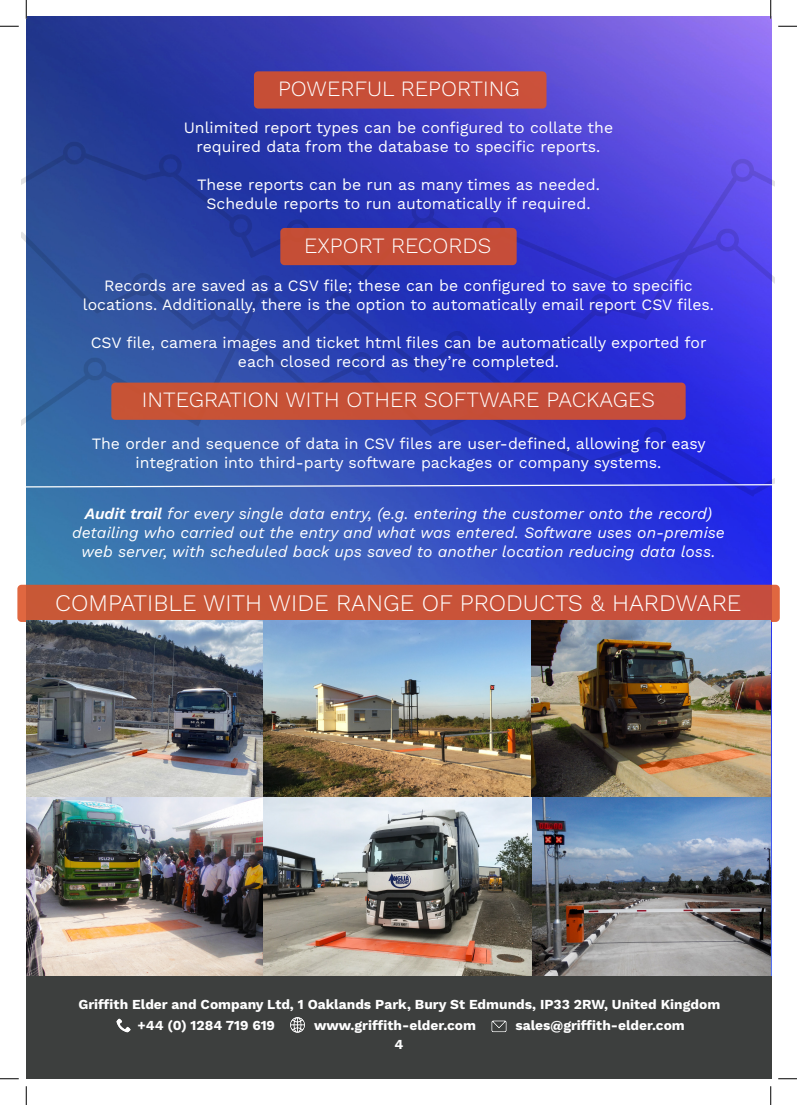
<style>
.page{position:relative;width:797px;height:1105px;background:#fff}
.page>*{position:absolute;margin:0;border:0;box-sizing:border-box;transform-origin:0 0}
.t1{font:300 23.75px "Work Sans";color:#fff}
.t2{font:300 21.88px "Work Sans";color:#fff}
.t3{font:15.75px/19px "Work Sans";color:#fff;text-align:center}
.t4{font:italic 15.75px/19px "Work Sans";color:#fff;text-align:center}
.t5{font:700 13.75px "Work Sans";color:#fff}
.s1{font-weight:600}
</style>
<div class="page">
<img style="left:26px;top:17px;width:745px;height:959px">
<div style="left:17px;top:585px;width:762px;height:37px;background:#c85439;border-radius:4px"></div>
<div style="left:26px;top:976px;width:746px;height:103px;background:#3d3f3e"></div>
<img style="left:21px;top:30px;width:753px;height:502px">
<img style="left:290px;top:1017px;width:15px;height:16px">
<img style="left:116px;top:1018px;width:15px;height:14px">
<img style="left:491px;top:1020px;width:16px;height:12px">
<div style="left:254px;top:71px;width:292px;height:38px;background:#c84f38;border-radius:4px"></div>
<div style="left:280px;top:228px;width:236px;height:37px;background:#c54d37;border-radius:4px"></div>
<div style="left:111px;top:383px;width:574px;height:37px;background:#c64f37;border-radius:4px"></div>
<img style="left:26px;top:620px;width:744px;height:355px">
<svg style="left:21px;top:483px;width:754px;height:5px;background:#657ad1"></svg>
<svg style="left:0;top:25px;width:19px;height:2px"></svg>
<svg style="left:778px;top:25px;width:19px;height:2px"></svg>
<svg style="left:0;top:1078px;width:19px;height:1px"></svg>
<svg style="left:778px;top:1078px;width:19px;height:1px"></svg>
<svg style="left:25px;top:0;width:2px;height:19px"></svg>
<svg style="left:25px;top:1086px;width:2px;height:19px"></svg>
<svg style="left:770px;top:0;width:1px;height:19px"></svg>
<svg style="left:770px;top:1086px;width:1px;height:19px"></svg>
<p class="t2" style="left:278px;top:73px;width:243px">POWERFUL REPORTING</p>
<p class="t3" style="left:184px;top:118px;width:431px">Unlimited report types can be configured to collate the required data from the database to specific reports.</p>
<p class="t3" style="left:197px;top:174px;width:404px">These reports can be run as many times as needed.</p>
<p class="t3" style="left:206px;top:193px;width:385px">Schedule reports to run automatically if required.</p>
<p class="t2" style="left:304px;top:229px;width:189px">EXPORT RECORDS</p>
<p class="t3" style="left:83px;top:275px;width:632px">Records are saved as a CSV file; these can be configured to save to specific locations. Additionally, there is the option to automatically email report CSV files.</p>
<p class="t3" style="left:91px;top:332px;width:617px">CSV file, camera images and ticket html files can be automatically exported for each closed record as they’re completed.</p>
<p class="t2" style="left:142px;top:384px;width:514px">INTEGRATION WITH OTHER SOFTWARE PACKAGES</p>
<p class="t3" style="left:92px;top:433px;width:615px">The order and sequence of data in CSV files are user-defined, allowing for easy integration into third-party software packages or company systems.</p>
<p class="t4" style="left:72px;top:504px;width:654px"><span class="s1">Audit trail</span> for every single data entry, (e.g. entering the customer onto the record) detailing who carried out the entry and what was entered. Software uses on-premise web server, with scheduled back ups saved to another location reducing data loss.</p>
<p class="t1" style="left:55px;top:585px;width:687px">COMPATIBLE WITH WIDE RANGE OF PRODUCTS &amp; HARDWARE</p>
<p class="t5" style="left:78px;top:993px;width:643px">Griffith Elder and Company Ltd, 1 Oaklands Park, Bury St Edmunds, IP33 2RW, United Kingdom</p>
<p class="t5" style="left:137px;top:1015px;width:139px">+44 (0) 1284 719 619</p>
<p class="t5" style="left:314px;top:1015px;width:163px">www.griffith-elder.com</p>
<p class="t5" style="left:515px;top:1015px;width:171px">sales@griffith-elder.com</p>
<p class="t5" style="left:394px;top:1034px;width:10px">4</p>
</div>
